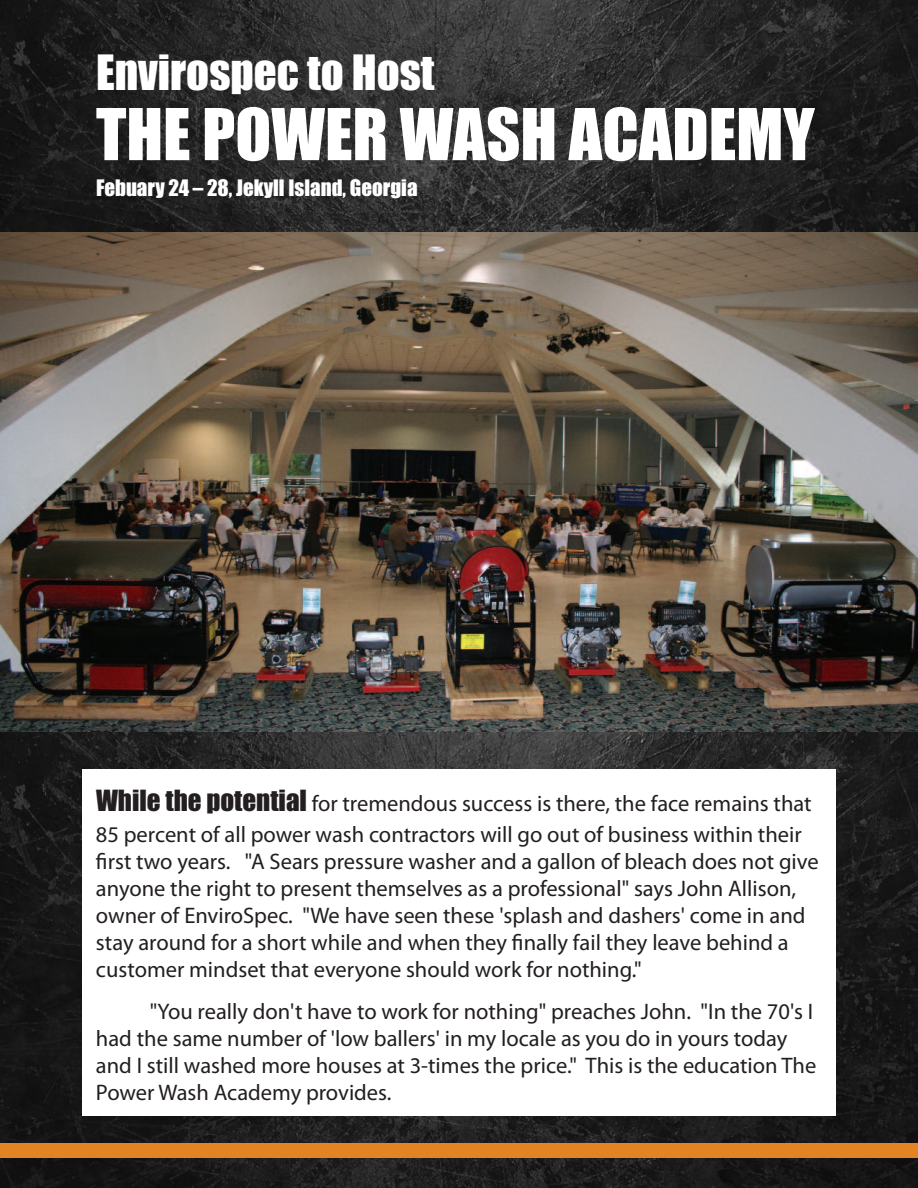
<style>
.page{position:relative;width:918px;height:1188px;background:#fff}
.page>*{position:absolute;margin:0;border:0;box-sizing:border-box;transform-origin:0 0}
.t1{font:66px "Impact";color:#fff}
.t2{font:45px "Impact";color:#fff}
.t3{font:22.5px/27px "Myriad Pro";color:#231f20}
.t4{font:21px "Impact";color:#fff}
.s1{font-family:"Impact";font-size:27px}
</style>
<div class="page">
<img style="left:0;top:401px;width:918px;height:787px">
<img style="left:0;top:0;width:918px;height:401px">
<div style="left:83px;top:770px;width:753px;height:346px;background:#fff"></div>
<div style="left:0;top:1143px;width:918px;height:14px;background:#e28423"></div>
<h2 class="t2" style="left:96px;top:48px;width:340px">Envirospec to Host</h2>
<h1 class="t1" style="left:96px;top:99px;width:720px">THE POWER WASH ACADEMY</h1>
<p class="t4" style="left:96px;top:177px;width:323px">Febuary 24 – 28, Jekyll Island, Georgia</p>
<p class="t3" style="left:96px;top:790px;width:717px;line-height:30.6px"><span class="s1">While the potential</span> for tremendous success is there, the face remains that<br>85 percent of all power wash contractors will go out of business within their</p>
<p class="t3" style="left:96px;top:849px;width:724px">first two years. "A Sears pressure washer and a gallon of bleach does not give anyone the right to present themselves as a professional" says John Allison, owner of EnviroSpec. "We have seen these 'splash and dashers' come in and stay around for a short while and when they finally fail they leave behind a customer mindset that everyone should work for nothing."</p>
<p class="t3" style="left:96px;top:999px;width:722px;text-indent:54px">"You really don't have to work for nothing" preaches John. "In the 70's I had the same number of 'low ballers' in my locale as you do in yours today and I still washed more houses at 3-times the price." This is the education The Power Wash Academy provides.</p>
</div>
